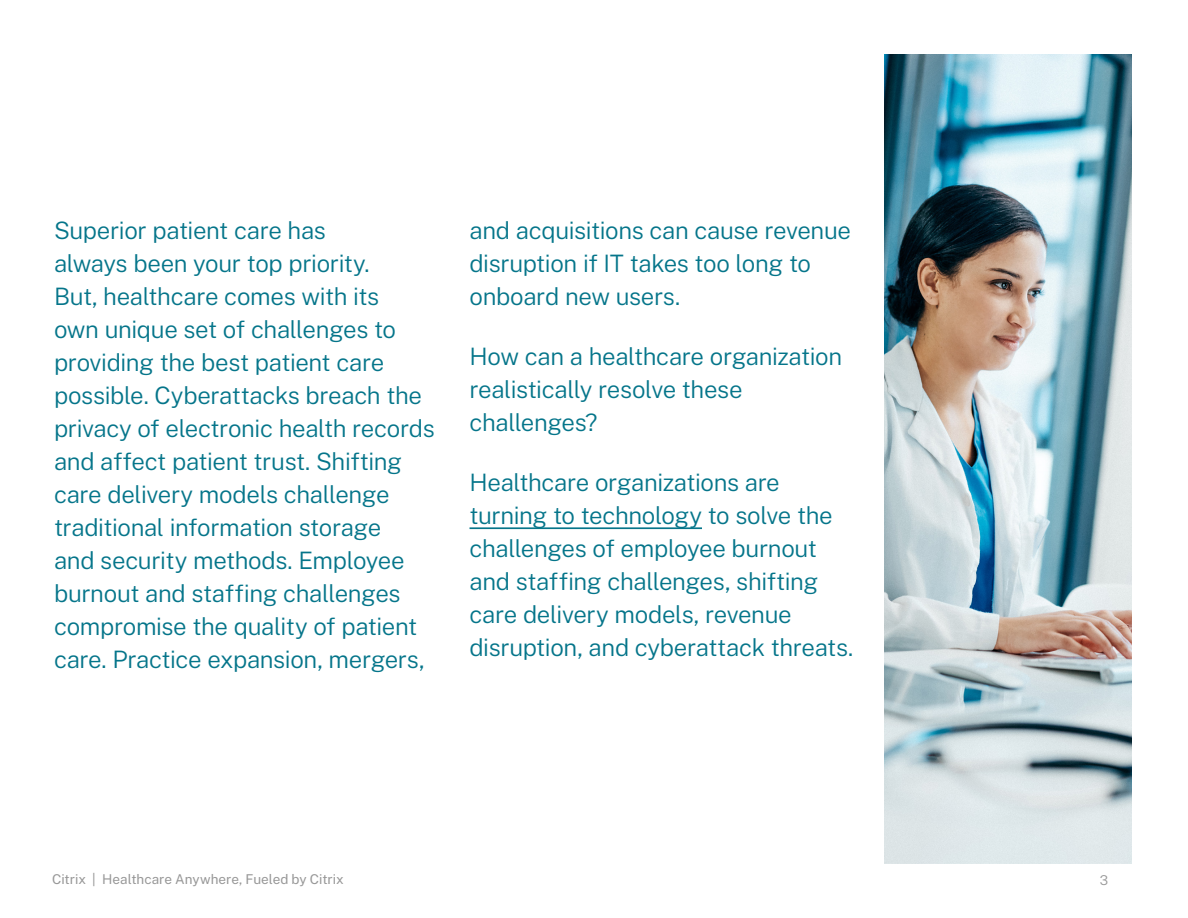
<style>
.page{position:relative;width:1188px;height:918px;background:#fff}
.page>*{position:absolute;margin:0;border:0;box-sizing:border-box;transform-origin:0 0}
.t1{font:300 24px/33px "Public Sans";letter-spacing:-.015em;color:#05758a}
.t2{font:13.5px "Public Sans";color:#989898}
.t3{font:300 13.5px "Public Sans";color:#989898}
</style>
<div class="page">
<hr style="left:470px;top:527px;width:232px;height:2px;background:#05758a">
<img style="left:884px;top:54px;width:248px;height:810px">
<p class="t1" style="left:54px;top:213px;width:382px">Superior patient care has<br>always been your top priority.<br>But, healthcare comes with its<br>own unique set of challenges to providing the best patient care possible. Cyberattacks breach the privacy of electronic health records and affect patient trust. Shifting care delivery models challenge traditional information storage<br>and security methods. Employee burnout and staffing challenges compromise the quality of patient care. Practice expansion, mergers,</p>
<p class="t1" style="left:470px;top:213px;width:383px">and acquisitions can cause revenue disruption if IT takes too long to onboard new users.</p>
<p class="t1" style="left:470px;top:339px;width:374px">How can a healthcare organization realistically resolve these challenges?</p>
<p class="t1" style="left:470px;top:465px;width:385px">Healthcare organizations are turning to technology to solve the challenges of employee burnout and staffing challenges, shifting care delivery models, revenue disruption, and cyberattack threats.</p>
<p class="t2" style="left:52px;top:871px;width:293px">Citrix | Healthcare Anywhere, Fueled by Citrix</p>
<p class="t3" style="left:1100px;top:872px;width:10px">3</p>
</div>
